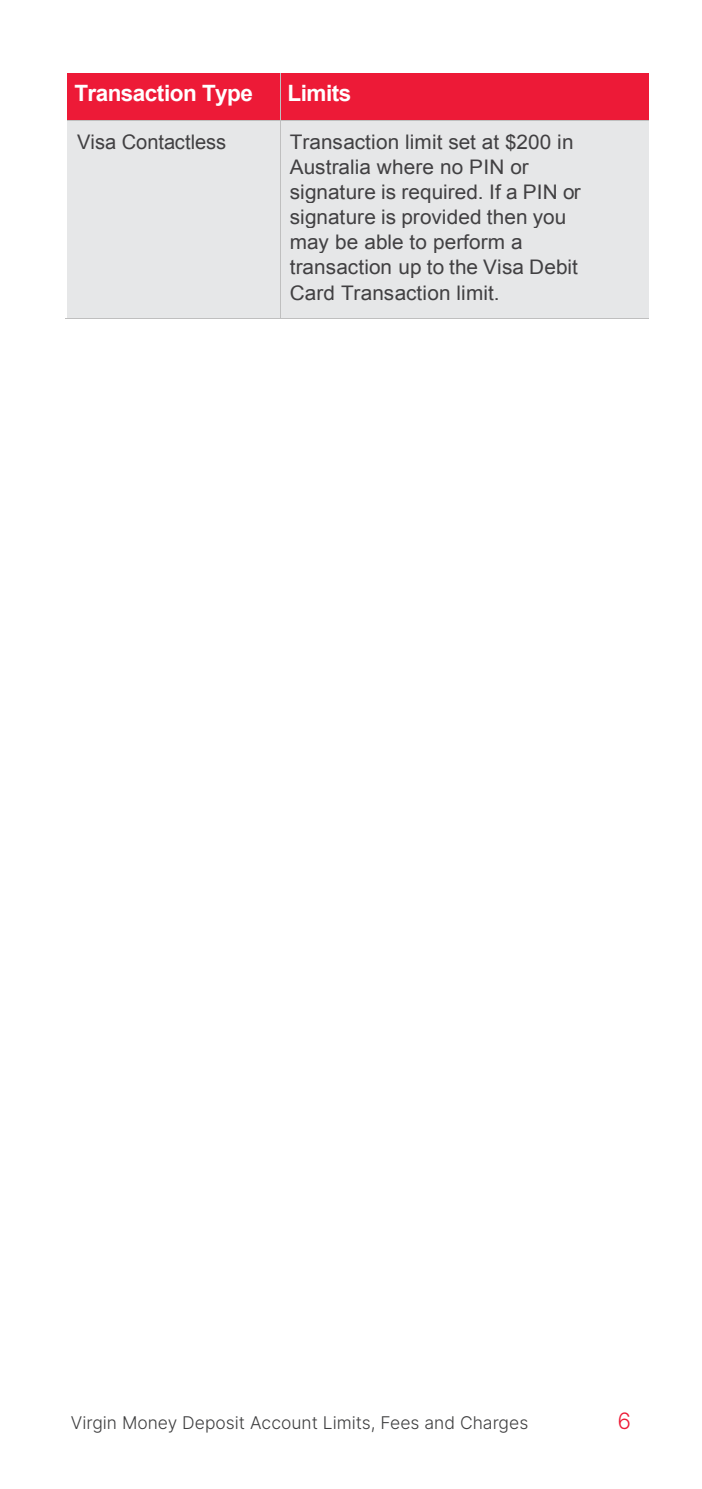
<style>
.page{position:relative;width:702px;height:1489px;background:#fff}
.page>*{position:absolute;margin:0;border:0;box-sizing:border-box;transform-origin:0 0}
.t1{font:700 22.5px "Arial";letter-spacing:-.025em;color:#fff}
.t2{font:300 22.5px "Inter";color:#ed1a36}
.t3{font:20px/25px "Arial";letter-spacing:.005em;color:#414042}
.t4{font:300 17.5px "Inter";color:#3e3e3f}
</style>
<div class="page">
<div style="left:67px;top:73px;width:213px;height:47px;background:#ed1a37"></div>
<div style="left:280px;top:73px;width:369px;height:47px;background:#ed1a37"></div>
<hr style="left:280px;top:73px;width:1px;height:47px;background:#bfbfbf">
<div style="left:67px;top:121px;width:213px;height:197px;background:#e6e7e8"></div>
<div style="left:280px;top:121px;width:369px;height:197px;background:#e6e7e8"></div>
<hr style="left:67px;top:120px;width:213px;height:1px;background:#bfbfbf">
<hr style="left:280px;top:120px;width:369px;height:1px;background:#bfbfbf">
<hr style="left:65px;top:318px;width:215px;height:1px;background:#bfbfbf">
<hr style="left:280px;top:121px;width:1px;height:197px;background:#bfbfbf">
<hr style="left:280px;top:318px;width:369px;height:1px;background:#bfbfbf">
<p class="t1" style="left:74px;top:79px;width:180px">Transaction Type</p>
<p class="t1" style="left:287px;top:79px;width:65px">Limits</p>
<p class="t3" style="left:77px;top:130px;width:151px">Visa Contactless</p>
<p class="t3" style="left:290px;top:130px;width:292px">Transaction limit set at $200 in<br>Australia where no PIN or signature is required. If a PIN or signature is provided then you may be able to perform a transaction up to the Visa Debit<br>Card Transaction limit.</p>
<p class="t4" style="left:71px;top:1409px;width:459px">Virgin Money Deposit Account Limits, Fees and Charges</p>
<p class="t2" style="left:617px;top:1404px;width:15px">6</p>
</div>
